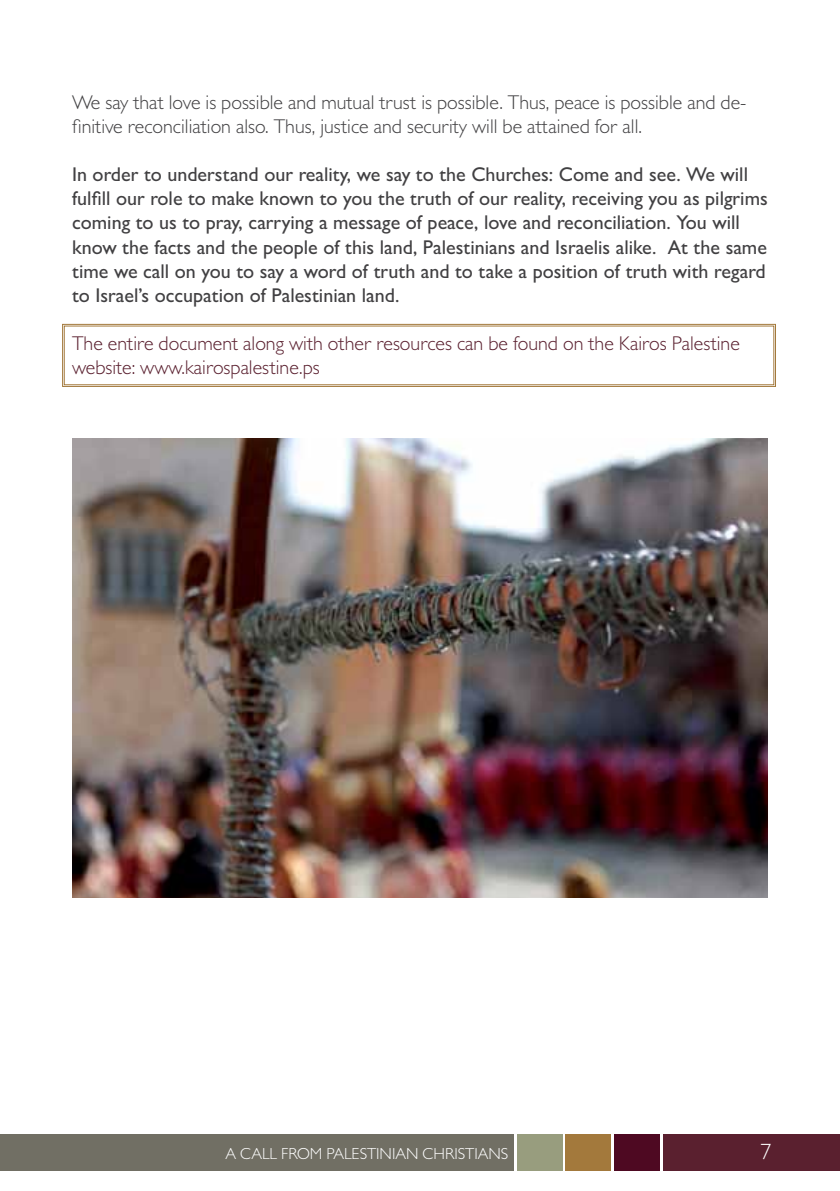
<style>
.page{position:relative;width:840px;height:1191px;background:#fff}
.page>*{position:absolute;margin:0;border:0;box-sizing:border-box;transform-origin:0 0}
.t1{font:300 22px "Gill Sans";color:#fff}
.t2{font:500 20px/24px "Gill Sans MT Pro";color:#414042}
.t3{font:300 20px/24px "Gill Sans MT Pro";color:#414042}
.t4{font:300 20px/24px "Gill Sans MT Pro";color:#5a202f}
.t5{font:300 16px "Gill Sans MT Pro";color:#fff}
</style>
<div class="page">
<div style="left:662px;top:1134px;width:177px;height:37px;background:#5a202f"></div>
<div style="left:613px;top:1134px;width:46px;height:37px;background:#4e0922"></div>
<div style="left:565px;top:1134px;width:45px;height:37px;background:#a3793c"></div>
<div style="left:517px;top:1134px;width:45px;height:37px;background:#989d7e"></div>
<div style="left:0;top:1134px;width:513px;height:37px;background:#716f64"></div>
<img style="left:72px;top:438px;width:695px;height:460px">
<svg style="left:62px;top:324px;width:713px;height:63px"></svg>
<div style="left:64px;top:326px;width:709px;height:59px;border:1px solid #a3793c"></div>
<p class="t3" style="left:72px;top:90px;width:675px">We say that love is possible and mutual trust is possible. Thus, peace is possible and de&shy;finitive reconciliation also. Thus, justice and security will be attained for all.</p>
<p class="t2" style="left:72px;top:163px;width:697px">In order to understand our reality, we say to the Churches: Come and see. We will fulfill our role to make known to you the truth of our reality, receiving you as pilgrims coming to us to pray, carrying a message of peace, love and reconciliation. You will know the facts and the people of this land, Palestinians and Israelis alike. At the same time we call on you to say a word of truth and to take a position of truth with regard to Israel’s occupation of Palestinian land.</p>
<p class="t4" style="left:72px;top:330px;width:669px">The entire document along with other resources can be found on the Kairos Palestine website: www.kairospalestine.ps</p>
<p class="t5" style="left:225px;top:1144px;width:282px">A Call from Palestinian Christians</p>
<p class="t1" style="left:760px;top:1139px;width:12px">7</p>
</div>
